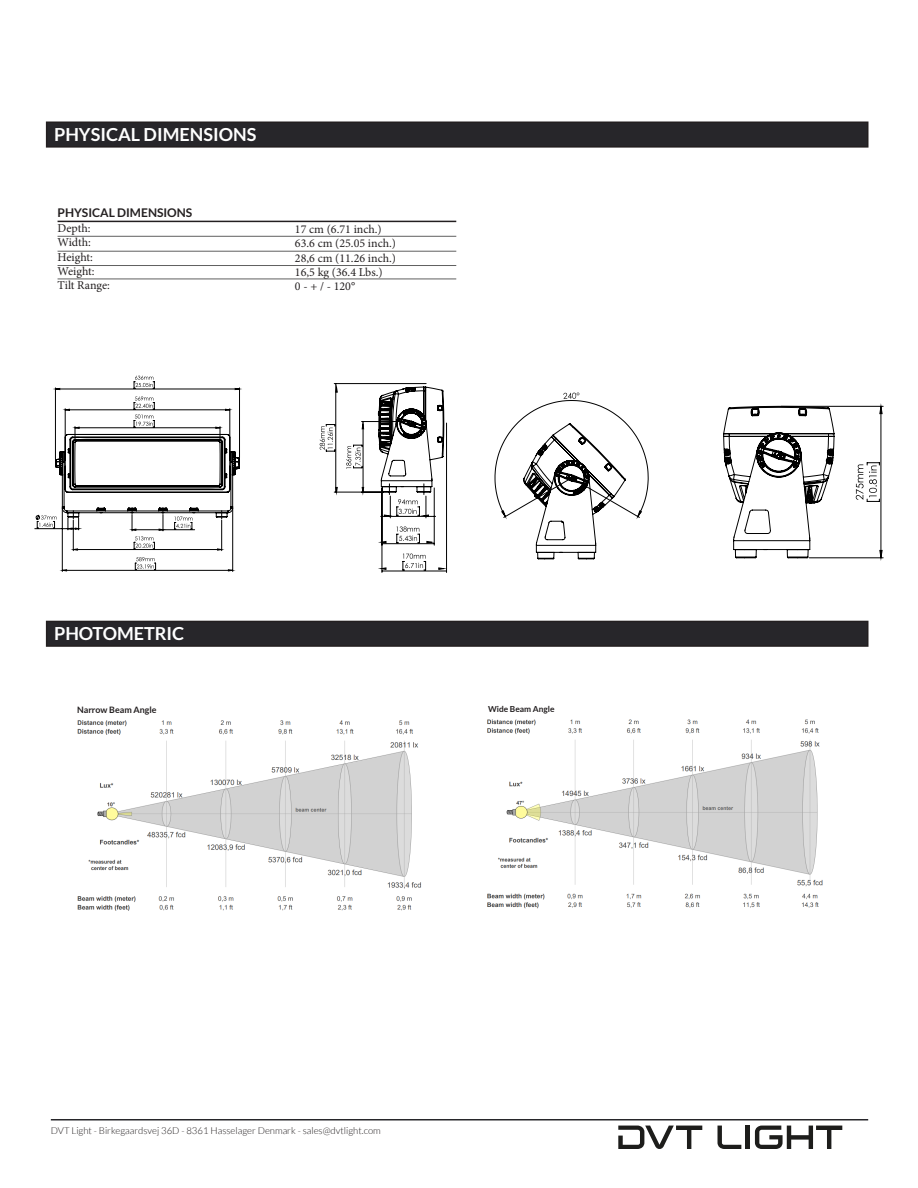
<style>
.page{position:relative;width:918px;height:1188px;background:#fff}
.page>*{position:absolute;margin:0;border:0;box-sizing:border-box;transform-origin:0 0}
.t1{font:700 18px "Lato";color:#fff}
.t2{font:12px "Minion Pro";color:#231f20}
.t3{font:700 12px "Lato";color:#231f20}
.t4{font:300 9.6px "Lato";color:#231f20}
.t5{font:700 8.85px "Lato";color:#231f20}
.t6{font:700 8.4px "Lato";color:#231f20}
</style>
<div class="page">
<div style="left:47px;top:122px;width:821px;height:25px;background:#27262a"></div>
<div style="left:46px;top:122px;width:822px;height:26px;border:2px solid #231f20"></div>
<hr style="left:35px;top:528px;width:33px;height:1px;background:#000">
<hr style="left:232px;top:508px;width:1px;height:64px;background:#000">
<hr style="left:62px;top:508px;width:1px;height:64px;background:#000">
<svg style="left:36px;top:376px;width:204px;height:195px"></svg>
<hr style="left:336px;top:384px;width:1px;height:108px;background:#000">
<hr style="left:334px;top:383px;width:92px;height:1px;background:#000">
<hr style="left:382px;top:571px;width:65px;height:1px;background:#000">
<hr style="left:446px;top:423px;width:1px;height:149px;background:#000">
<svg style="left:320px;top:386px;width:124px;height:185px"></svg>
<svg style="left:495px;top:393px;width:154px;height:167px"></svg>
<hr style="left:809px;top:558px;width:74px;height:1px;background:#000">
<hr style="left:781px;top:406px;width:102px;height:1px;background:#000">
<svg style="left:856px;top:406px;width:27px;height:152px"></svg>
<svg style="left:723px;top:406px;width:112px;height:153px"></svg>
<hr style="left:51px;top:1119px;width:817px;height:1px;background:#27262a">
<div style="left:745px;top:1126px;width:5px;height:23px;background:#1d1d1b"></div>
<svg style="left:755px;top:1126px;width:87px;height:23px"></svg>
<svg style="left:718px;top:1126px;width:23px;height:23px"></svg>
<svg style="left:618px;top:1126px;width:84px;height:23px"></svg>
<img style="left:487px;top:719px;width:336px;height:190px">
<img style="left:77px;top:720px;width:345px;height:191px">
<hr style="left:58px;top:221px;width:398px;height:1px;background:#231f20">
<hr style="left:58px;top:236px;width:398px;height:1px;background:#606060">
<hr style="left:58px;top:251px;width:398px;height:1px;background:#606060">
<hr style="left:58px;top:265px;width:398px;height:1px;background:#606060">
<hr style="left:58px;top:279px;width:398px;height:1px;background:#606060">
<div style="left:47px;top:621px;width:821px;height:25px;background:#27262a"></div>
<div style="left:46px;top:621px;width:822px;height:26px;border:2px solid #231f20"></div>
<p class="t1" style="left:54px;top:124px;width:204px">PHYSICAL DIMENSIONS</p>
<p class="t3" style="left:58px;top:206px;width:136px">PHYSICAL DIMENSIONS</p>
<p class="t2" style="left:58px;top:220px;width:35px">Depth:</p>
<p class="t2" style="left:58px;top:234px;width:35px">Width:</p>
<p class="t2" style="left:58px;top:249px;width:37px">Height:</p>
<p class="t2" style="left:58px;top:263px;width:39px">Weight:</p>
<p class="t2" style="left:58px;top:277px;width:54px">Tilt Range:</p>
<p class="t2" style="left:295px;top:221px;width:88px">17 cm (6.71 inch.)</p>
<p class="t2" style="left:295px;top:235px;width:103px">63.6 cm (25.05 inch.)</p>
<p class="t2" style="left:295px;top:250px;width:103px">28,6 cm (11.26 inch.)</p>
<p class="t2" style="left:295px;top:264px;width:89px">16,5 kg (36.4 Lbs.)</p>
<p class="t2" style="left:295px;top:279px;width:62px">0 - + / - 120°</p>
<p class="t1" style="left:54px;top:623px;width:132px">PHOTOMETRIC</p>
<p class="t5" style="left:77px;top:704px;width:81px">Narrow Beam Angle</p>
<p class="t6" style="left:488px;top:704px;width:68px">Wide Beam Angle</p>
<p class="t4" style="left:51px;top:1126px;width:331px">DVT Light - Birkegaardsvej 36D - 8361 Hasselager Denmark - sales@dvtlight.com</p>
</div>
